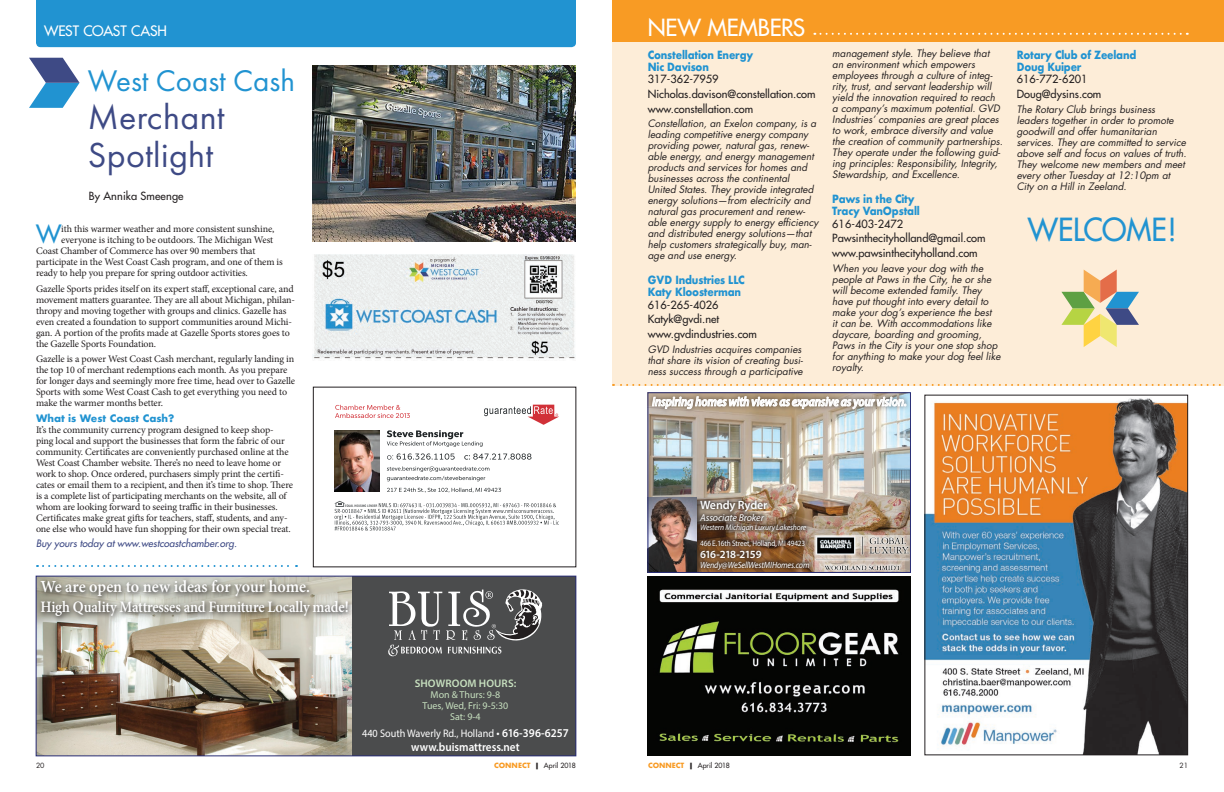
<style>
.page{position:relative;width:1224px;height:792px;background:#fff}
.page>*{position:absolute;margin:0;border:0;box-sizing:border-box;transform-origin:0 0}
.t1{font:36px/38px "Futura PT";letter-spacing:.01em;color:#3e4a85}
.t2{font:31px "Futura PT";color:#2193d1}
.t3{font:31px "Futura";letter-spacing:-.005em;color:#2193d1;scale:.95 1}
.t4{font:24.6px "Futura";color:#2193d1}
.t5{font:23px "Futura";letter-spacing:-.015em;color:#fff}
.t6{font:600 17px "Minion Pro";letter-spacing:-.005em;color:#fff;scale:.95 1}
.t7{font:600 16px "Minion Pro";letter-spacing:-.01em;color:#fff;scale:.9 1}
.t8{font:14px "Futura";letter-spacing:-.01em;color:#fff}
.t9{font:italic 600 13px "Myriad Pro";letter-spacing:-.01em;color:#fff;scale:.88 1}
.t10{font:600 12px "Myriad Pro";color:#fff;scale:.93 1}
.t11{font:600 12px "Myriad Pro";color:#fff}
.t12{font:11px/14.6px "Futura";color:#231f20}
.t13{font:700 11px/12px "Futura";letter-spacing:-.02em;color:#2193d1;scale:.9 1}
.t14{font:11px "Myriad Pro";color:#fff;scale:.93 1}
.t15{font:600 11px "Myriad Pro";letter-spacing:.01em;color:#c7e0bf}
.t16{font:600 11px "Myriad Pro";letter-spacing:-.07em;color:#fff}
.t17{font:italic 10px/11px "Futura";color:#231f20}
.t18{font:10px/11px "Minion Pro";letter-spacing:-.015em;color:#231f20}
.t19{font:italic 10px "Futura";color:#3e4a85}
.t20{font:10px/11px "Myriad Pro";color:#c7e0bf;text-align:center}
.t21{font:700 10px "Futura";color:#2193d1}
.t22{font:italic 10px "Myriad Pro";letter-spacing:-.01em;color:#fff}
.t23{font:italic 9px "Myriad Pro";letter-spacing:-.01em;color:#fff;scale:.9 1}
.t24{font:8px "Myriad Pro";letter-spacing:-.01em;color:#fff;scale:.9 1}
.t25{font:italic 8px "Myriad Pro";letter-spacing:-.01em;color:#fff;scale:.95 1}
.t26{font:7px "Futura";color:#231f20}
.t27{font:7px "Futura";color:#231f20}
.s1{font-size:12px}
.s2{font-weight:600;font-size:12px}
.s3{font-weight:700;color:#f89b24}
.s4{font-weight:700}
</style>
<div class="page">
<div style="left:612px;top:36px;width:612px;height:349px;background:#fdedd8"></div>
<svg style="left:613px;top:384px;width:611px;height:2px"></svg>
<div style="left:612px;top:0;width:612px;height:41px;background:#f89b24"></div>
<svg style="left:814px;top:33px;width:367px;height:2px"></svg>
<svg style="left:1061px;top:270px;width:78px;height:77px"></svg>
<img style="left:927px;top:398px;width:259px;height:355px">
<div style="left:925px;top:395px;width:263px;height:360px;border:1px solid #231f20"></div>
<img style="left:648px;top:576px;width:263px;height:180px">
<img style="left:650px;top:414px;width:259px;height:120px">
<svg style="left:650px;top:395px;width:259px;height:19px;background:#b8ac9a"></svg>
<svg style="left:652px;top:397px;width:254px;height:12px"></svg>
<div style="left:813px;top:534px;width:97px;height:38px;background:#fff;opacity:.75"></div>
<img style="left:815px;top:535px;width:94px;height:35px">
<div style="left:695px;top:496px;width:119px;height:76px;background:#231f20;opacity:.75"></div>
<div style="left:648px;top:496px;width:54px;height:76px;background:#231f20;opacity:.75"></div>
<img style="left:650px;top:498px;width:46px;height:73px">
<div style="left:648px;top:393px;width:263px;height:180px;border:1px solid #282d75"></div>
<svg style="left:37px;top:565px;width:260px;height:2px"></svg>
<div style="left:36px;top:0;width:540px;height:47px;background:#2193d1"></div>
<svg style="left:29px;top:58px;width:51px;height:50px"></svg>
<img style="left:313px;top:66px;width:263px;height:175px">
<img style="left:313px;top:255px;width:262px;height:104px">
<div style="left:351px;top:576px;width:225px;height:180px;background:#4b4c4d"></div>
<img style="left:38px;top:623px;width:314px;height:131px">
<div style="left:37px;top:577px;width:317px;height:46px;background:#231f20;opacity:.75"></div>
<svg style="left:388px;top:589px;width:155px;height:67px"></svg>
<div style="left:36px;top:576px;width:540px;height:180px;border:1px solid #282d75"></div>
<img style="left:334px;top:430px;width:45px;height:62px">
<svg style="left:387px;top:488px;width:114px;height:5px"></svg>
<svg style="left:387px;top:453px;width:145px;height:28px"></svg>
<svg style="left:335px;top:405px;width:224px;height:42px"></svg>
<svg style="left:334px;top:501px;width:225px;height:30px"></svg>
<h3 class="t8" style="left:44px;top:22px;width:124px">WEST COAST CASH</h3>
<h2 class="t2" style="left:88px;top:62px;width:209px">West Coast Cash</h2>
<h1 class="t1" style="left:88px;top:98px;width:138px">Merchant<br>Spotlight</h1>
<p class="t12" style="left:89px;top:189px;width:96px">By Annika Smeenge</p>
<h3 class="t4" style="left:36px;top:219px;width:27px">W</h3>
<p class="t18" style="left:61px;top:224px;width:215px">ith this warmer weather and more consistent sunshine,</p>
<p class="t18" style="left:61px;top:235px;width:213px">everyone is itching to be outdoors. The Michigan West</p>
<p class="t18" style="left:36px;top:246px;width:221px">Coast Chamber of Commerce has over 90 members that</p>
<p class="t18" style="left:36px;top:257px;width:248px">participate in the West Coast Cash program, and one of them is</p>
<p class="t18" style="left:36px;top:268px;width:213px">ready to help you prepare for spring outdoor activities.</p>
<p class="t18" style="left:36px;top:283px;width:261px">Gazelle Sports prides itself on its expert staff, exceptional care, and movement matters guarantee. They are all about Michigan, philan&shy;thropy and moving together with groups and clinics. Gazelle has even created a foundation to support communities around Michi&shy;gan. A portion of the profits made at Gazelle Sports stores goes to the Gazelle Sports Foundation.</p>
<p class="t18" style="left:36px;top:354px;width:261px">Gazelle is a power West Coast Cash merchant, regularly landing in the top 10 of merchant redemptions each month. As you prepare for longer days and seemingly more free time, head over to Gazelle Sports with some West Coast Cash to get everything you need to make the warmer months better.</p>
<p class="t21" style="left:36px;top:411px;width:140px">What is West Coast Cash?</p>
<p class="t18" style="left:36px;top:424px;width:259px">It’s the community currency program designed to keep shop&shy;ping local and support the businesses that form the fabric of our community. Certificates are conveniently purchased online at the West Coast Chamber website. There’s no need to leave home or work to shop. Once ordered, purchasers simply print the certifi&shy;cates or email them to a recipient, and then it’s time to shop. There is a complete list of participating merchants on the website, all of whom are looking forward to seeing traffic in their businesses.<br>Certificates make great gifts for teachers, staff, students, and any&shy;one else who would have fun shopping for their own special treat.</p>
<p class="t19" style="left:36px;top:537px;width:203px">Buy yours today at www.westcoastchamber.org.</p>
<h3 class="t6" style="left:41px;top:575px;width:285px">We are open to new ideas for your home.</h3>
<h3 class="t7" style="left:41px;top:596px;width:344px">High Quality Mattresses and Furniture Locally made!</h3>
<p class="t15" style="left:415px;top:677px;width:103px">SHOWROOM HOURS:</p>
<p class="t20" style="left:423px;top:689px;width:87px">Mon &amp; Thurs: 9-8<br>Tues, Wed, Fri: 9-5:30<br>Sat: 9-4</p>
<p class="t14" style="left:362px;top:727px;width:224px">440 South Waverly Rd., Holland <span class="s1">•</span> <span class="s2">616-396-6257</span></p>
<p class="t10" style="left:411px;top:740px;width:118px">www.buismattress.net</p>
<h3 class="t5" style="left:648px;top:14px;width:159px">NEW MEMBERS</h3>
<p class="t13" style="left:648px;top:48px;width:119px">Constellation Energy<br>Nic Davison</p>
<p class="t12" style="left:648px;top:72px;width:169px">317-362-7959<br>Nicholas.davison@constellation.com www.constellation.com</p>
<p class="t17" style="left:648px;top:118px;width:172px">Constellation, an Exelon company, is a leading competitive energy company providing power, natural gas, renew&shy;able energy, and energy management products and services for homes and businesses across the continental United States. They provide integrated energy solutions—from electricity and natural gas procurement and renew&shy;able energy supply to energy efficiency and distributed energy solutions—that help customers strategically buy, man&shy;age and use energy.</p>
<p class="t13" style="left:648px;top:274px;width:109px">GVD Industries LLC<br>Katy Kloosterman</p>
<p class="t12" style="left:648px;top:297px;width:111px">616-265-4026<br>Katyk@gvdi.net www.gvdindustries.com</p>
<p class="t17" style="left:648px;top:344px;width:157px">GVD Industries acquires companies that share its vision of creating busi&shy;ness success through a participative</p>
<p class="t17" style="left:832px;top:48px;width:172px">management style. They believe that<br>an environment which empowers employees through a culture of integ&shy;rity, trust, and servant leadership will yield the innovation required to reach a company’s maximum potential. GVD Industries’ companies are great places to work, embrace diversity and value the creation of community partnerships.<br>They operate under the following guid&shy;ing principles: Responsibility, Integrity, Stewardship, and Excellence.</p>
<p class="t13" style="left:832px;top:193px;width:99px">Paws in the City<br>Tracy VanOpstall</p>
<p class="t12" style="left:832px;top:216px;width:155px">616-403-2472<br>Pawsinthecityholland@gmail.com www.pawsinthecityholland.com</p>
<p class="t17" style="left:832px;top:263px;width:170px">When you leave your dog with the people at Paws in the City, he or she will become extended family. They have put thought into every detail to make your dog’s experience the best<br>it can be. With accommodations like daycare, boarding and grooming,<br>Paws in the City is your one stop shop for anything to make your dog feel like royalty.</p>
<h3 class="t9" style="left:652px;top:393px;width:291px">Inspiring homes with views as expansive as your vision.</h3>
<p class="t13" style="left:1017px;top:48px;width:134px">Rotary Club of Zeeland<br>Doug Kuiper</p>
<p class="t12" style="left:1017px;top:72px;width:86px">616-772-6201<br>Doug@dysins.com</p>
<p class="t17" style="left:1017px;top:104px;width:171px">The Rotary Club brings business leaders together in order to promote goodwill and offer humanitarian services. They are committed to service above self and focus on values of truth.<br>They welcome new members and meet every other Tuesday at 12:10pm at City on a Hill in Zeeland.</p>
<h2 class="t3" style="left:1028px;top:210px;width:158px">WELCOME!</h2>
<p class="t11" style="left:700px;top:497px;width:69px">Wendy Ryder</p>
<p class="t22" style="left:700px;top:511px;width:65px">Associate Broker</p>
<p class="t25" style="left:700px;top:522px;width:113px">Western Michigan Luxury Lakeshore</p>
<p class="t24" style="left:700px;top:538px;width:118px">466 E. 16th Street, Holland, MI 49423</p>
<p class="t16" style="left:700px;top:547px;width:63px">616-218-2159</p>
<p class="t23" style="left:700px;top:559px;width:123px">Wendy@WeSellWestMIHomes.com</p>
<p class="t27" style="left:36px;top:761px;width:10px">20</p>
<p class="t26" style="left:494px;top:761px;width:83px"><span class="s3">CONNECT</span> <span class="s4">|</span> April 2018</p>
<p class="t26" style="left:648px;top:761px;width:83px"><span class="s3">CONNECT</span> <span class="s4">|</span> April 2018</p>
<p class="t27" style="left:1179px;top:761px;width:10px">21</p>
</div>
